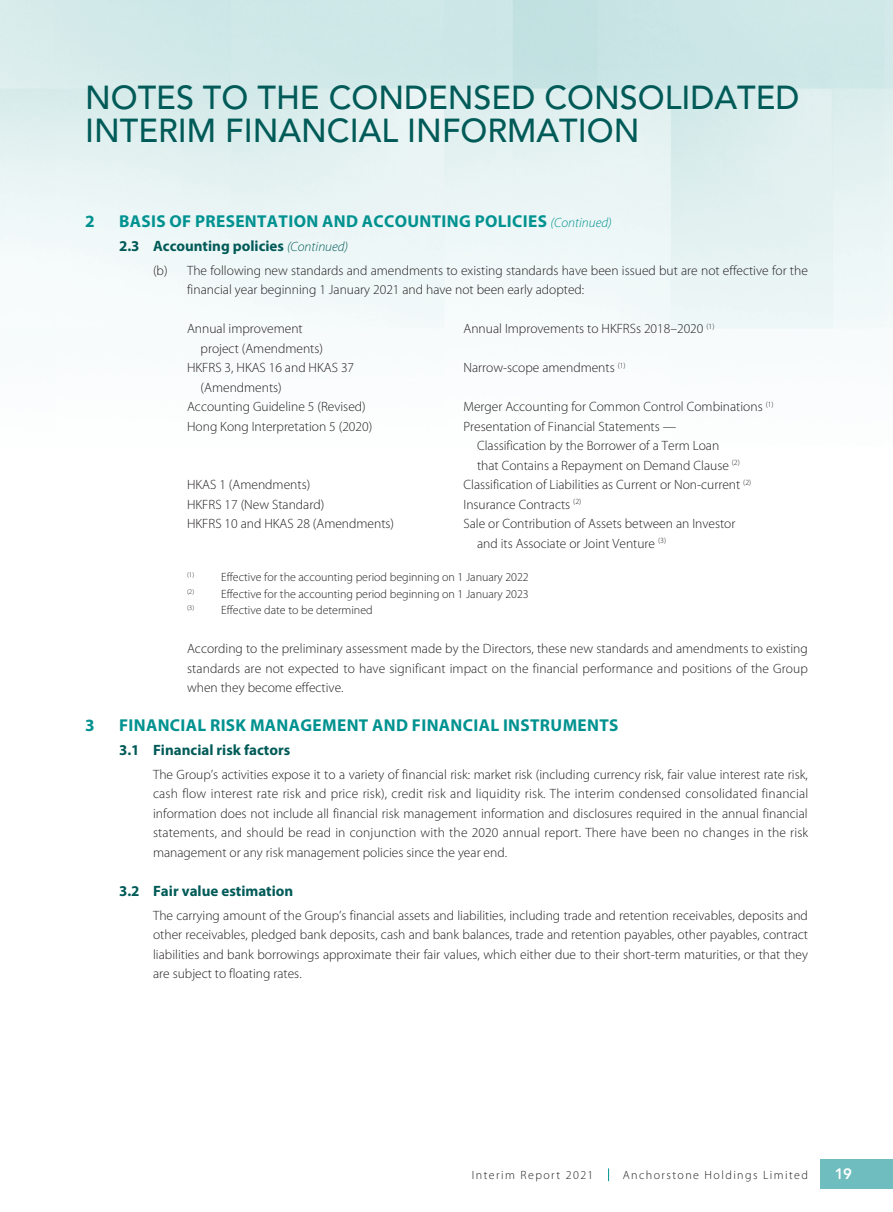
<style>
.page{position:relative;width:893px;height:1212px;background:#fff}
.page>*{position:absolute;margin:0;border:0;box-sizing:border-box;transform-origin:0 0}
.t1{font:500 33px/33px "Avenir LT Std";color:#005b58}
._01_H1{font:700 17.25px "Myriad Pro";letter-spacing:.02em;color:#009290}
._02_H2{font:700 15px "Myriad Pro";color:#005b58}
.t2{font:800 15px "Avenir LT Std";color:#fff}
._00_txt{font:300 13.5px/19.5px "Myriad Pro";color:#231f20;text-align:justify}
._50_Table_txt{font:300 13.5px "Myriad Pro";color:#231f20}
._06_Notes{font:300 12px "Myriad Pro";color:#231f20}
._06_Notes-2{font:300 12px "Myriad Pro";letter-spacing:.12em;color:#231f20}
.s1{font-weight:300;font-style:italic;font-size:13.5px}
</style>
<div class="page">
<div style="left:820px;top:1158px;width:73px;height:30px;background:#6fbdbe"></div>
<svg style="left:608px;top:1168px;width:1px;height:13px"></svg>
<h1 class="t1" style="left:85px;top:82px;width:716px">NOTES TO THE CONDENSED CONSOLIDATED<br>INTERIM FINANCIAL INFORMATION</h1>
<p class="_01_H1" style="left:85px;top:210px;width:11px">2</p>
<p class="_01_H1" style="left:119px;top:210px;width:494px">BASIS OF PRESENTATION AND ACCOUNTING POLICIES <span class="s1">(Continued)</span></p>
<p class="_02_H2" style="left:119px;top:236px;width:231px">2.3 Accounting policies <span class="s1">(Continued)</span></p>
<p class="_00_txt" style="left:187px;top:260px;width:622px;text-indent:-34px">(b) The following new standards and amendments to existing standards have been issued but are not effective for the financial year beginning 1 January 2021 and have not been early adopted:</p>
<p class="_50_Table_txt" style="left:187px;top:320px;width:117px">Annual improvement</p>
<p class="_50_Table_txt" style="left:201px;top:340px;width:124px">project (Amendments)</p>
<p class="_50_Table_txt" style="left:463px;top:320px;width:252px">Annual Improvements to HKFRSs 2018–2020 <sup>(1)</sup></p>
<p class="_50_Table_txt" style="left:187px;top:359px;width:169px">HKFRS 3, HKAS 16 and HKAS 37</p>
<p class="_50_Table_txt" style="left:201px;top:379px;width:83px">(Amendments)</p>
<p class="_50_Table_txt" style="left:463px;top:359px;width:164px">Narrow-scope amendments <sup>(1)</sup></p>
<p class="_50_Table_txt" style="left:187px;top:398px;width:180px">Accounting Guideline 5 (Revised)</p>
<p class="_50_Table_txt" style="left:463px;top:398px;width:312px">Merger Accounting for Common Control Combinations <sup>(1)</sup></p>
<p class="_50_Table_txt" style="left:187px;top:418px;width:187px">Hong Kong Interpretation 5 (2020)</p>
<p class="_50_Table_txt" style="left:463px;top:418px;width:214px">Presentation of Financial Statements —</p>
<p class="_50_Table_txt" style="left:477px;top:437px;width:244px">Classification by the Borrower of a Term Loan</p>
<p class="_50_Table_txt" style="left:477px;top:457px;width:264px">that Contains a Repayment on Demand Clause <sup>(2)</sup></p>
<p class="_50_Table_txt" style="left:187px;top:476px;width:125px">HKAS 1 (Amendments)</p>
<p class="_50_Table_txt" style="left:463px;top:476px;width:289px">Classification of Liabilities as Current or Non-current <sup>(2)</sup></p>
<p class="_50_Table_txt" style="left:187px;top:496px;width:139px">HKFRS 17 (New Standard)</p>
<p class="_50_Table_txt" style="left:463px;top:496px;width:119px">Insurance Contracts <sup>(2)</sup></p>
<p class="_50_Table_txt" style="left:187px;top:515px;width:209px">HKFRS 10 and HKAS 28 (Amendments)</p>
<p class="_50_Table_txt" style="left:463px;top:515px;width:273px">Sale or Contribution of Assets between an Investor</p>
<p class="_50_Table_txt" style="left:477px;top:535px;width:191px">and its Associate or Joint Venture <sup>(3)</sup></p>
<p class="_06_Notes" style="left:187px;top:570px;width:343px"><sup>(1)</sup> Effective for the accounting period beginning on 1 January 2022</p>
<p class="_06_Notes" style="left:187px;top:587px;width:343px"><sup>(2)</sup> Effective for the accounting period beginning on 1 January 2023</p>
<p class="_06_Notes" style="left:187px;top:603px;width:187px"><sup>(3)</sup> Effective date to be determined</p>
<p class="_00_txt" style="left:187px;top:639px;width:622px">According to the preliminary assessment made by the Directors, these new standards and amendments to existing standards are not expected to have significant impact on the financial performance and positions of the Group when they become effective.</p>
<p class="_01_H1" style="left:85px;top:714px;width:11px">3</p>
<p class="_01_H1" style="left:119px;top:714px;width:501px">FINANCIAL RISK MANAGEMENT AND FINANCIAL INSTRUMENTS</p>
<p class="_02_H2" style="left:119px;top:740px;width:173px">3.1 Financial risk factors</p>
<p class="_00_txt" style="left:153px;top:764px;width:657px">The Group’s activities expose it to a variety of financial risk: market risk (including currency risk, fair value interest rate risk, cash flow interest rate risk and price risk), credit risk and liquidity risk. The interim condensed consolidated financial information does not include all financial risk management information and disclosures required in the annual financial statements, and should be read in conjunction with the 2020 annual report. There have been no changes in the risk management or any risk management policies since the year end.</p>
<p class="_02_H2" style="left:119px;top:881px;width:176px">3.2 Fair value estimation</p>
<p class="_00_txt" style="left:153px;top:905px;width:656px">The carrying amount of the Group’s financial assets and liabilities, including trade and retention receivables, deposits and other receivables, pledged bank deposits, cash and bank balances, trade and retention payables, other payables, contract liabilities and bank borrowings approximate their fair values, which either due to their short-term maturities, or that they are subject to floating rates.</p>
<p class="_06_Notes-2" style="left:472px;top:1167px;width:123px">Interim Report 2021</p>
<p class="_06_Notes-2" style="left:623px;top:1167px;width:187px">Anchorstone Holdings Limited</p>
<p class="t2" style="left:835px;top:1164px;width:19px">19</p>
</div>
